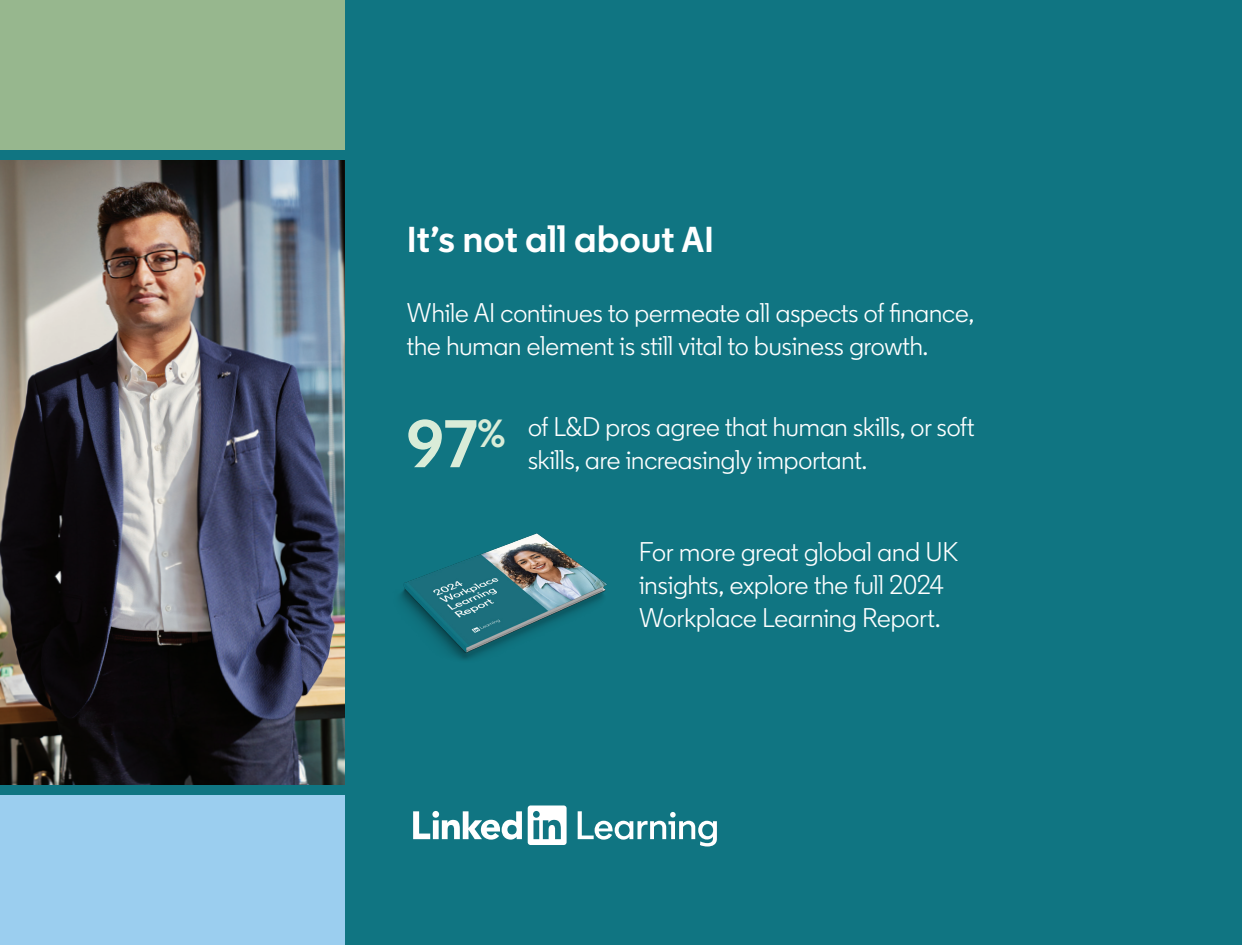
<style>
.page{position:relative;width:1242px;height:945px;background:#107582}
.page>*{position:absolute;margin:0;border:0;box-sizing:border-box;transform-origin:0 0}
.t1{font:700 67.2px "Community Pro";color:#d9ecd8}
.t2{font:700 36px "Community Pro";color:#fff}
.t3{font:27px/33px "Community";color:#fff}
</style>
<div class="page">
<svg style="left:413px;top:806px;width:304px;height:41px"></svg>
<div style="left:0;top:0;width:345px;height:149px;background:#97b78e"></div>
<div style="left:0;top:796px;width:345px;height:149px;background:#9bceef"></div>
<img style="left:400px;top:533px;width:207px;height:127px">
<img style="left:0;top:161px;width:345px;height:623px">
<p class="t2" style="left:407px;top:217px;width:309px">It’s not all about AI</p>
<p class="t3" style="left:407px;top:296px;width:569px">While AI continues to permeate all aspects of finance, the human element is still vital to business growth.</p>
<p class="t1" style="left:407px;top:402px;width:100px">97<sup>%</sup></p>
<p class="t3" style="left:528px;top:410px;width:448px">of L&amp;D pros agree that human skills, or soft skills, are increasingly important.</p>
<p class="t3" style="left:639px;top:535px;width:320px">For more great global and UK insights, explore the full 2024<br>Workplace Learning Report.</p>
</div>
